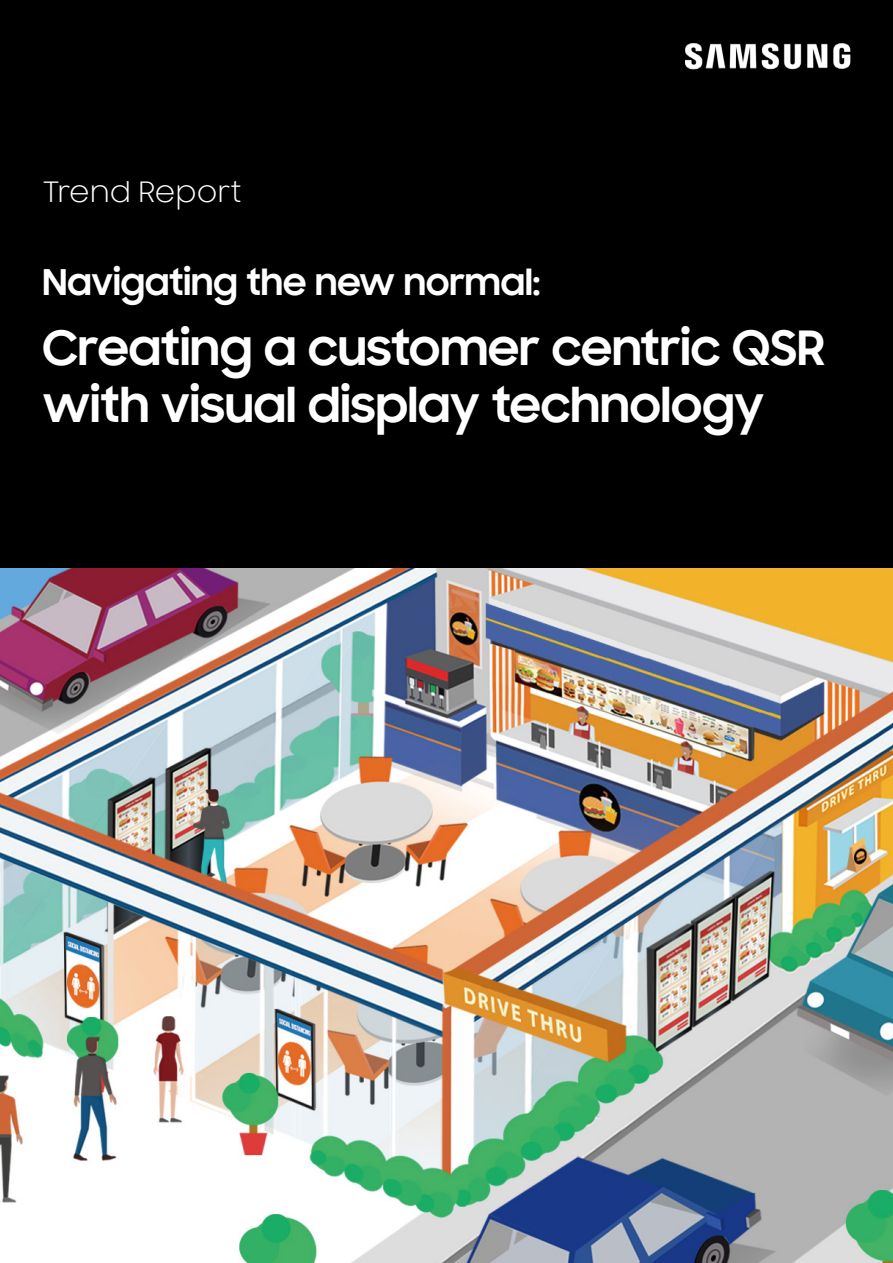
<style>
.page{position:relative;width:893px;height:1263px;background:#fff}
.page>*{position:absolute;margin:0;border:0;box-sizing:border-box;transform-origin:0 0}
.t1{font:700 48px/57.6px "Samsung Sharp Sans";color:#fff}
.t2{font:700 36px "Samsung Sharp Sans";color:#fff}
.t3{font:28.5px "Samsung Sharp Sans";color:#fff}
</style>
<div class="page">
<div style="left:0;top:0;width:893px;height:574px;background:#000"></div>
<img style="left:685px;top:43px;width:166px;height:27px">
<img style="left:0;top:568px;width:893px;height:695px">
<p class="t3" style="left:43px;top:172px;width:201px">Trend Report</p>
<p class="t2" style="left:43px;top:255px;width:499px">Navigating the new normal:</p>
<p class="t1" style="left:43px;top:316px;width:784px">Creating a customer centric QSR with visual display technology</p>
</div>
